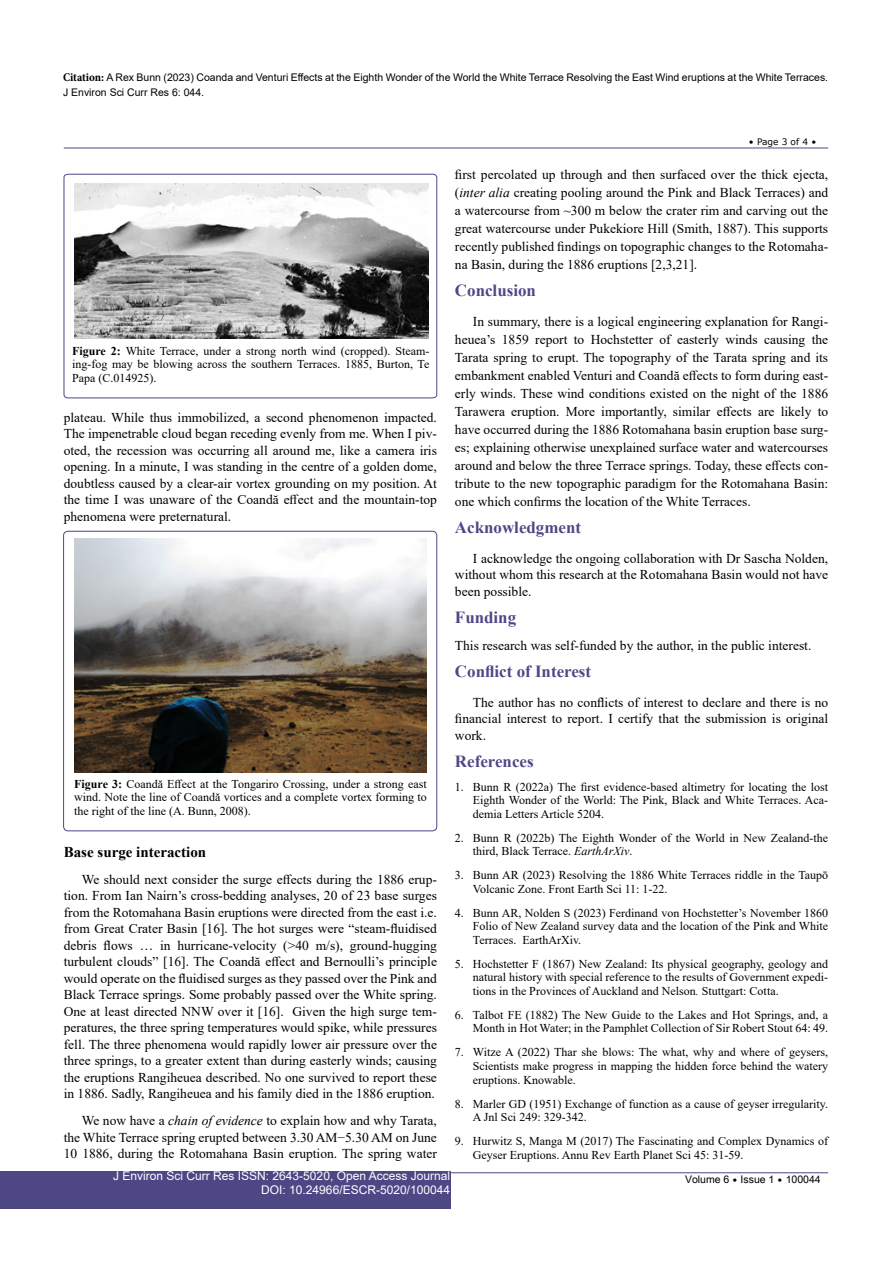
<style>
.page{position:relative;width:893px;height:1263px;background:#fff}
.page>*{position:absolute;margin:0;border:0;box-sizing:border-box;transform-origin:0 0}
.t1{font:700 16.95px "Times New Roman";color:#4d4785}
.t2{font:700 15px "Times New Roman";color:#000}
.t3{font:13.5px/16.5px "Times New Roman";color:#000;text-align:justify}
.t4{font:12px/13.5px "Times New Roman";color:#000;text-align:justify}
.t5{font:12px/14.2px "Arial";color:#fff;text-align:right}
.t6{font:10.5px/15px "Arial";color:#000}
.t7{font:10.5px "Arial Unicode MS";color:#000}
.t8{font:9px "MS Reference Sans Serif";color:#000}
.s1{font-family:"Minion Pro";font-weight:700;font-stretch:condensed;font-size:12px}
.s2{font-weight:700}
.s3{font-style:italic}
.s4{font-family:"MS Reference Sans Serif";font-size:9px}
</style>
<div class="page">
<hr style="left:64px;top:148px;width:764px;height:1px;background:#4d4785">
<hr style="left:64px;top:1172px;width:764px;height:1px;background:#4d4785">
<div style="left:0;top:1171px;width:450px;height:38px;background:#4d4785"></div>
<svg style="left:64px;top:174px;width:373px;height:224px"></svg>
<div style="left:63px;top:531px;width:374px;height:300px;border:1px solid #4d4785;border-radius:4px"></div>
<img style="left:74px;top:183px;width:355px;height:156px">
<img style="left:75px;top:538px;width:352px;height:234px">
<p class="t6" style="left:63px;top:69px;width:767px"><span class="s1">Citation:</span> A Rex Bunn (2023) Coanda and Venturi Effects at the Eighth Wonder of the World the White Terrace Resolving the East Wind eruptions at the White Terraces.<br>J Environ Sci Curr Res 6: 044.</p>
<p class="t4" style="left:72px;top:344px;width:359px"><span class="s2">Figure 2:</span> White Terrace, under a strong north wind (cropped). Steam&shy;ing-fog may be blowing across the southern Terraces. 1885, Burton, Te Papa (C.014925).</p>
<p class="t3" style="left:64px;top:409px;width:375px">plateau. While thus immobilized, a second phenomenon impacted.<br>The impenetrable cloud began receding evenly from me. When I piv&shy;oted, the recession was occurring all around me, like a camera iris opening. In a minute, I was standing in the centre of a golden dome, doubtless caused by a clear-air vortex grounding on my position. At the time I was unaware of the Coandă effect and the mountain-top phenomena were preternatural.</p>
<p class="t4" style="left:74px;top:777px;width:354px"><span class="s2">Figure 3:</span> Coandă Effect at the Tongariro Crossing, under a strong east wind. Note the line of Coandă vortices and a complete vortex forming to the right of the line (A. Bunn, 2008).</p>
<p class="t2" style="left:64px;top:841px;width:144px">Base surge interaction</p>
<p class="t3" style="left:64px;top:871px;width:375px;text-indent:18px">We should next consider the surge effects during the 1886 erup&shy;tion. From Ian Nairn’s cross-bedding analyses, 20 of 23 base surges from the Rotomahana Basin eruptions were directed from the east i.e. from Great Crater Basin [16]. The hot surges were “steam-fluidised debris flows … in hurricane-velocity (&gt;40 m/s), ground-hugging turbulent clouds” [16]. The Coandă effect and Bernoulli’s principle would operate on the fluidised surges as they passed over the Pink and Black Terrace springs. Some probably passed over the White spring.<br>One at least directed NNW over it [16]. Given the high surge tem&shy;peratures, the three spring temperatures would spike, while pressures fell. The three phenomena would rapidly lower air pressure over the three springs, to a greater extent than during easterly winds; causing the eruptions Rangiheuea described. No one survived to report these in 1886. Sadly, Rangiheuea and his family died in the 1886 eruption.</p>
<p class="t3" style="left:64px;top:1112px;width:375px;text-indent:18px">We now have a <span class="s3">chain of evidence</span> to explain how and why Tarata, the White Terrace spring erupted between 3.30 AM−5.30 AM on June 10 1886, during the Rotomahana Basin eruption. The spring water</p>
<p class="t8" style="left:749px;top:136px;width:69px">• Page 3 of 4 •</p>
<p class="t3" style="left:455px;top:165px;width:375px;line-height:18px">first percolated up through and then surfaced over the thick ejecta, (<span class="s3">inter alia</span> creating pooling around the Pink and Black Terraces) and a watercourse from ~300 m below the crater rim and carving out the great watercourse under Pukekiore Hill (Smith, 1887). This supports recently published findings on topographic changes to the Rotomaha&shy;na Basin, during the 1886 eruptions [2,3,21].</p>
<p class="t1" style="left:455px;top:278px;width:83px">Conclusion</p>
<p class="t3" style="left:455px;top:312px;width:375px;line-height:18px;text-indent:18px">In summary, there is a logical engineering explanation for Rangi&shy;heuea’s 1859 report to Hochstetter of easterly winds causing the Tarata spring to erupt. The topography of the Tarata spring and its embankment enabled Venturi and Coandă effects to form during east&shy;erly winds. These wind conditions existed on the night of the 1886<br>Tarawera eruption. More importantly, similar effects are likely to have occurred during the 1886 Rotomahana basin eruption base surg&shy;es; explaining otherwise unexplained surface water and watercourses around and below the three Terrace springs. Today, these effects con&shy;tribute to the new topographic paradigm for the Rotomahana Basin: one which confirms the location of the White Terraces.</p>
<p class="t1" style="left:455px;top:515px;width:128px">Acknowledgment</p>
<p class="t3" style="left:455px;top:550px;width:375px;text-indent:18px">I acknowledge the ongoing collaboration with Dr Sascha Nolden, without whom this research at the Rotomahana Basin would not have been possible.</p>
<p class="t1" style="left:455px;top:605px;width:63px">Funding</p>
<p class="t3" style="left:455px;top:637px;width:358px">This research was self-funded by the author, in the public interest.</p>
<p class="t1" style="left:455px;top:659px;width:138px">Conflict of Interest</p>
<p class="t3" style="left:455px;top:694px;width:375px;text-indent:18px">The author has no conflicts of interest to declare and there is no financial interest to report. I certify that the submission is original work.</p>
<p class="t1" style="left:455px;top:749px;width:80px">References</p>
<p class="t4" style="left:473px;top:780px;width:357px;text-indent:-18px">1. Bunn R (2022a) The first evidence-based altimetry for locating the lost Eighth Wonder of the World: The Pink, Black and White Terraces. Aca&shy;demia Letters Article 5204.</p>
<p class="t4" style="left:473px;top:831px;width:357px;text-indent:-18px">2. Bunn R (2022b) The Eighth Wonder of the World in New Zealand-the third, Black Terrace. <span class="s3">EarthArXiv</span>.</p>
<p class="t4" style="left:473px;top:868px;width:357px;text-indent:-18px">3. Bunn AR (2023) Resolving the 1886 White Terraces riddle in the Taupō<br>Volcanic Zone. Front Earth Sci 11: 1-22.</p>
<p class="t4" style="left:473px;top:906px;width:357px;text-indent:-18px">4. Bunn AR, Nolden S (2023) Ferdinand von Hochstetter’s November 1860<br>Folio of New Zealand survey data and the location of the Pink and White Terraces. EarthArXiv.</p>
<p class="t4" style="left:473px;top:957px;width:357px;text-indent:-18px">5. Hochstetter F (1867) New Zealand: Its physical geography, geology and natural history with special reference to the results of Government expedi&shy;tions in the Provinces of Auckland and Nelson<span class="s3">.</span> Stuttgart: Cotta.</p>
<p class="t4" style="left:455px;top:1008px;width:375px;text-align:right">6. Talbot FE (1882) The New Guide to the Lakes and Hot Springs, and, a<br>Month in Hot Water; in the Pamphlet Collection of Sir Robert Stout 64: 49.</p>
<p class="t4" style="left:473px;top:1045px;width:357px;text-indent:-18px">7. Witze A (2022) Thar she blows: The what, why and where of geysers, Scientists make progress in mapping the hidden force behind the watery eruptions. Knowable.</p>
<p class="t4" style="left:473px;top:1096px;width:357px;text-indent:-18px">8. Marler GD (1951) Exchange of function as a cause of geyser irregularity.<br>A Jnl Sci 249: 329-342.</p>
<p class="t4" style="left:473px;top:1134px;width:357px;text-indent:-18px">9. Hurwitz S, Manga M (2017) The Fascinating and Complex Dynamics of<br>Geyser Eruptions. Annu Rev Earth Planet Sci 45: 31-59.</p>
<p class="t5" style="left:113px;top:1168px;width:338px">J Environ Sci Curr Res ISSN: 2643-5020, Open Access Journal<br>DOI: 10.24966/ESCR-5020/100044</p>
<p class="t7" style="left:685px;top:1172px;width:137px">Volume 6 <span class="s4">•</span> Issue 1 <span class="s4">•</span> 100044</p>
</div>
